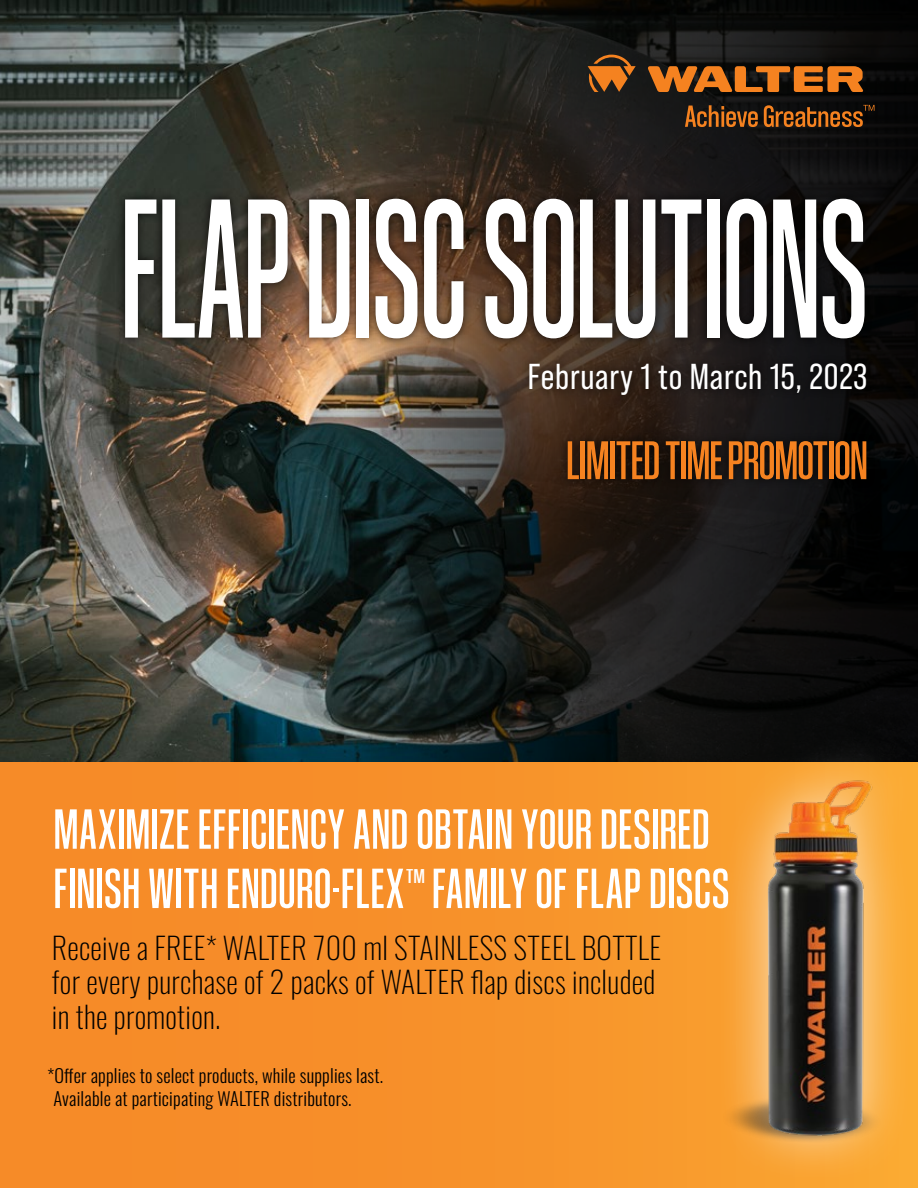
<style>
.page{position:relative;width:918px;height:1188px;background:#fff}
.page>*{position:absolute;margin:0;border:0;box-sizing:border-box;transform-origin:0 0}
.t1{font:207.9px "Coolvetica Compressed Rg";letter-spacing:.005em;color:#fff;scale:.81 1}
.t2{font:59.25px/59.2px "Coolvetica Compressed Rg";letter-spacing:.02em;color:#fff}
.t3{font:57px "Coolvetica Compressed Rg";color:#f58220}
.t4{font:36px "Bebas Neue Pro";letter-spacing:.02em;color:#fff}
.t5{font:200 30px/34.5px "Oswald";letter-spacing:.01em;color:#000}
.t6{font:21.3px "Coolvetica Compressed Rg";color:#fff;scale:1.31 1}
.t7{font:300 18.3px/23px "Oswald";letter-spacing:.01em;color:#000}
</style>
<div class="page">
<img style="left:0;top:0;width:354px;height:763px">
<svg style="left:354px;top:0;width:564px;height:763px;background:#171816"></svg>
<div style="left:0;top:763px;width:918px;height:425px;background:#f78f29"></div>
<div style="left:116px;top:190px;width:760px;height:298px;background:#000;opacity:.75"></div>
<svg style="left:588px;top:55px;width:48px;height:37px;background:#814b1d"></svg>
<svg style="left:648px;top:66px;width:215px;height:26px;background:#9f5719"></svg>
<svg style="left:685px;top:105px;width:73px;height:22px;background:#6c3f18"></svg>
<svg style="left:764px;top:105px;width:111px;height:22px;background:#5d3412"></svg>
<div style="left:717px;top:731px;width:200px;height:454px;background:#fff;opacity:.7"></div>
<img style="left:757px;top:772px;width:123px;height:369px">
<h1 class="t1" style="left:122px;top:150px;width:922px">FLAP DISC SOLUTIONS</h1>
<p class="t4" style="left:528px;top:356px;width:341px">February 1 to March 15, 2023</p>
<h3 class="t3" style="left:567px;top:428px;width:302px">LIMITED TIME PROMOTION</h3>
<h2 class="t2" style="left:54px;top:799px;width:657px">MAXIMIZE EFFICIENCY AND OBTAIN YOUR DESIRED<br>FINISH WITH ENDURO-FLEX</h2>
<p class="t6" style="left:406px;top:864px;width:16px">TM</p>
<h2 class="t2" style="left:433px;top:859px;width:298px">FAMILY OF FLAP DISCS</h2>
<p class="t5" style="left:52px;top:927px;width:611px">Receive a FREE* WALTER 700 ml STAINLESS STEEL BOTTLE for every purchase of 2 packs of WALTER flap discs included in the promotion.</p>
<p class="t7" style="left:54px;top:1063px;width:331px;text-indent:-6px">*Offer applies to select products, while supplies last.<br>Available at participating WALTER distributors.</p>
</div>
